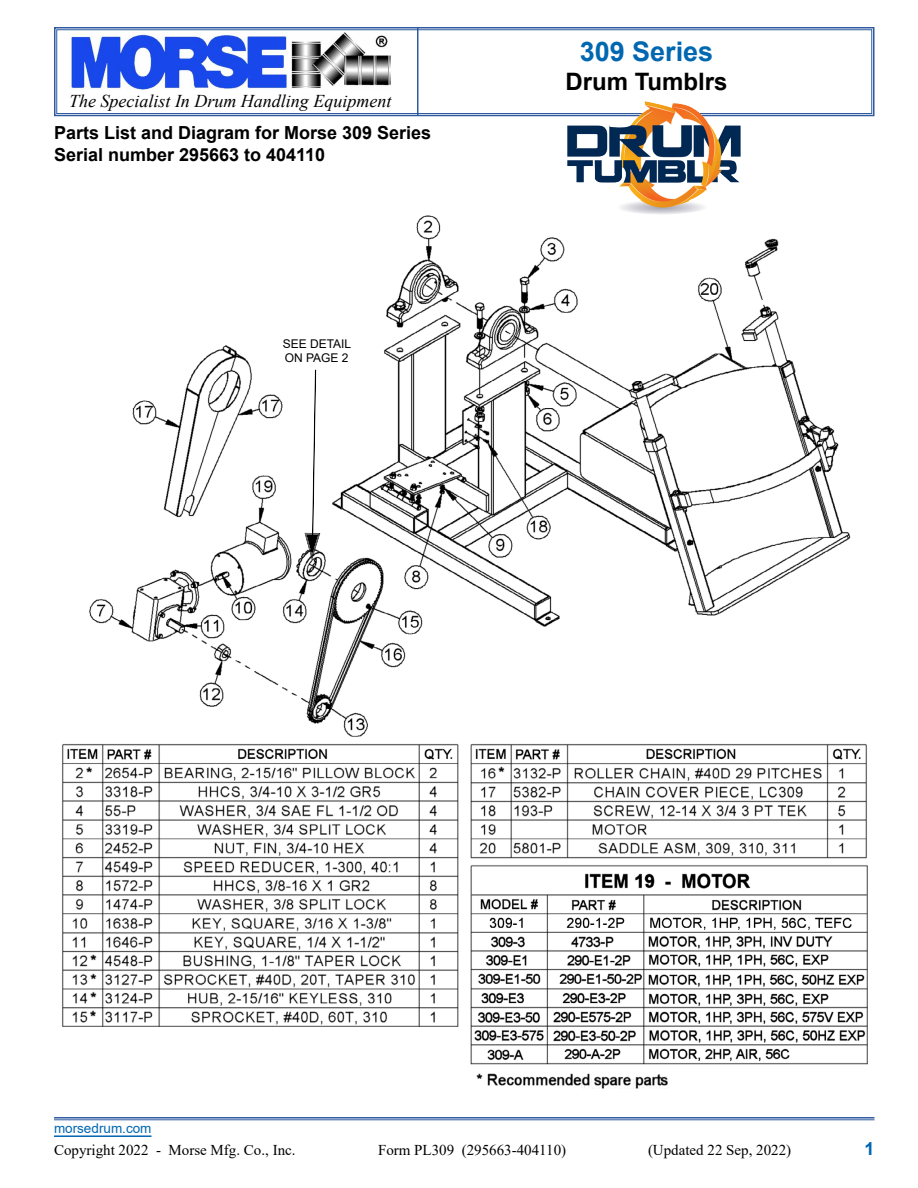
<style>
.page{position:relative;width:918px;height:1188px;background:#fff}
.page>*{position:absolute;margin:0;border:0;box-sizing:border-box;transform-origin:0 0}
.t1{font:700 27px "Arial";color:#0067b1}
.t2{font:700 24px "Arial";color:#000}
.t3{font:700 18px/21.6px "Arial";color:#000}
.t4{font:italic 18px "Times New Roman";color:#000}
.t5{font:700 18px "Arial";color:#0067b1}
.t6{font:15px "Times New Roman";color:#000}
.t7{font:13.5px "Arial";color:#0067b1}
.t8{font:12px/14.4px "Arial";color:#000}
</style>
<div class="page">
<svg style="left:54px;top:27px;width:821px;height:90px"></svg>
<div style="left:56px;top:29px;width:816px;height:85px;border:1px solid #2f5a9f"></div>
<hr style="left:417px;top:28px;width:1px;height:88px;background:#2f5a9f">
<hr style="left:54px;top:1135px;width:98px;height:2px;background:#0067b1">
<hr style="left:54px;top:1117px;width:820px;height:2px;background:#2f5a9f">
<hr style="left:54px;top:1120px;width:820px;height:1px;background:#2f5a9f">
<img style="left:62px;top:215px;width:806px;height:874px">
<img style="left:595px;top:101px;width:146px;height:113px">
<svg style="left:224px;top:367px;width:177px;height:194px"></svg>
<p class="t4" style="left:69px;top:89px;width:324px">The Specialist In Drum Handling Equipment</p>
<p class="t3" style="left:54px;top:122px;width:379px">Parts List and Diagram for Morse 309 Series<br>Serial number 295663 to 404110</p>
<p class="t8" style="left:283px;top:336px;width:70px">SEE DETAIL<br>ON PAGE 2</p>
<h1 class="t1" style="left:580px;top:32px;width:135px">309 Series</h1>
<h2 class="t2" style="left:565px;top:64px;width:164px">Drum Tumblrs</h2>
<p class="t7" style="left:54px;top:1119px;width:99px">morsedrum.com</p>
<p class="t6" style="left:54px;top:1139px;width:243px">Copyright 2022 - Morse Mfg. Co., Inc.</p>
<p class="t6" style="left:378px;top:1139px;width:190px">Form PL309 (295663-404110)</p>
<p class="t6" style="left:648px;top:1139px;width:145px">(Updated 22 Sep, 2022)</p>
<p class="t5" style="left:864px;top:1136px;width:12px">1</p>
</div>
